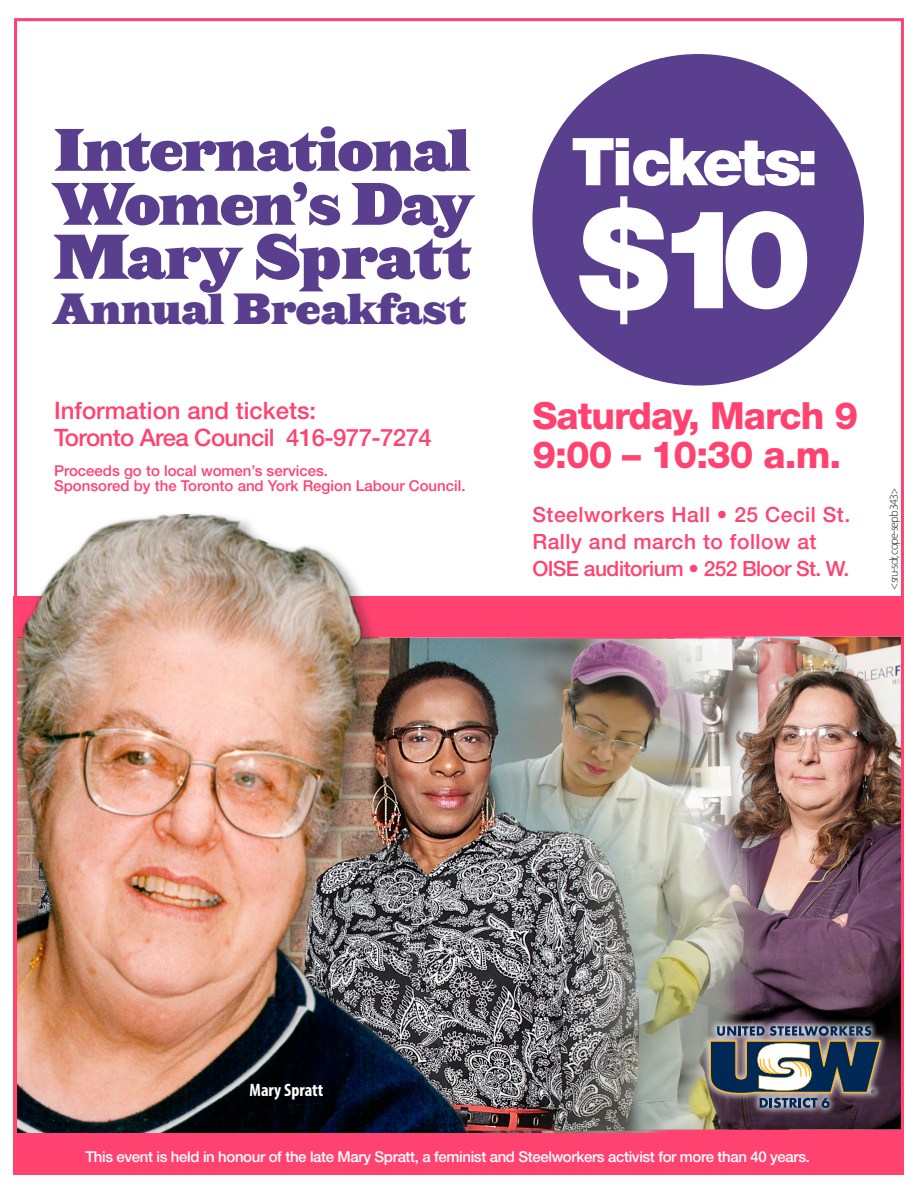
<style>
.page{position:relative;width:918px;height:1188px;background:#fff}
.page>*{position:absolute;margin:0;border:0;box-sizing:border-box;transform-origin:0 0}
.t1{font:900 138px "Helvetica Neue LT Std";color:#fff}
.t2{font:900 66px "Helvetica Neue LT Std";letter-spacing:-.06em;color:#fff}
.t3{font:900 58.5px "Saracen";color:#593f8e}
.t4{font:900 55.5px/54px "Saracen";letter-spacing:-.025em;color:#593f8e}
.t5{font:900 40.5px "Saracen";color:#593f8e}
.t6{font:800 37.5px/39px "Helvetica Neue LT Std";letter-spacing:-.025em;color:#ff4270}
.t7{font:500 24px/27px "Helvetica Neue LT Std";letter-spacing:-.025em;color:#ff4270}
.t8{font:500 21px/27px "Helvetica Neue LT Std";letter-spacing:-.02em;color:#ff4270}
.t9{font:500 21px "Helvetica Neue LT Std";letter-spacing:.025em;color:#ff4270}
.t10{font:700 condensed 18px "Myriad Pro";color:#fff}
.t11{font:500 15px "Helvetica Neue LT Std";letter-spacing:-.025em;color:#fff}
.t12{font:500 15px "Helvetica Neue LT Std";color:#ff4270}
.t13{font:300 12px "Myriad Pro";letter-spacing:-.075em;color:#231f20}
</style>
<div class="page">
<div style="left:14px;top:597px;width:890px;height:578px;background:#ff4270"></div>
<img style="left:18px;top:514px;width:882px;height:619px">
<div style="left:532px;top:54px;width:332px;height:332px;background:#593f8e;border-radius:50%"></div>
<div style="left:702px;top:1018px;width:187px;height:98px;background:#fff;opacity:.75"></div>
<svg style="left:710px;top:1026px;width:171px;height:82px;background:#666c76"></svg>
<p class="t4" style="left:54px;top:120px;width:420px">International<br>Women’s Day</p>
<p class="t3" style="left:54px;top:208px;width:420px">Mary Spratt</p>
<p class="t5" style="left:54px;top:275px;width:414px">Annual Breakfast</p>
<p class="t7" style="left:54px;top:397px;width:379px">Information and tickets:<br>Toronto Area Council 416-977-7274</p>
<p class="t12" style="left:54px;top:462px;width:276px">Proceeds go to local women’s services.</p>
<p class="t12" style="left:54px;top:477px;width:413px">Sponsored by the Toronto and York Region Labour Council.</p>
<p class="t2" style="left:571px;top:122px;width:249px">Tickets:</p>
<p class="t1" style="left:577px;top:177px;width:237px">$10</p>
<p class="t6" style="left:532px;top:396px;width:327px">Saturday, March 9<br>9:00 – 10:30 a.m.</p>
<p class="t9" style="left:532px;top:502px;width:319px">Steelworkers Hall • 25 Cecil St.</p>
<p class="t8" style="left:532px;top:527px;width:319px">Rally and march to follow at<br>OISE auditorium • 252 Bloor St. W.</p>
<p class="t13" style="left:887px;top:590px;width:104px;rotate:-90deg">&lt;sru-sdr, cope-sepb 343&gt;</p>
<p class="t10" style="left:249px;top:1078px;width:75px">Mary Spratt</p>
<p class="t11" style="left:85px;top:1148px;width:726px">This event is held in honour of the late Mary Spratt, a feminist and Steelworkers activist for more than 40 years.</p>
</div>
